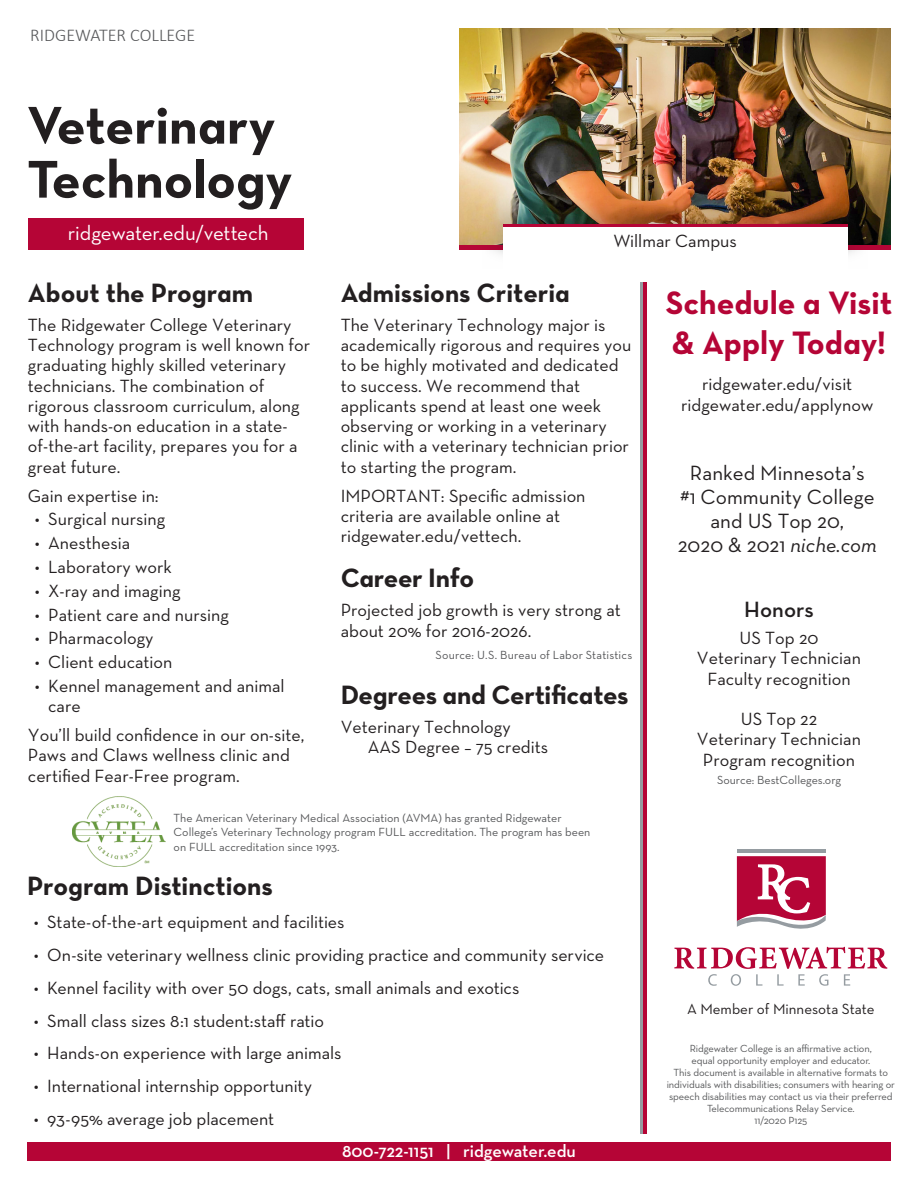
<style>
.page{position:relative;width:918px;height:1188px;background:#fff}
.page>*{position:absolute;margin:0;border:0;box-sizing:border-box;transform-origin:0 0}
.t1{font:54px "Neutra Text Bold Alt";color:#231f20}
.t2{font:33px/39.6px "Neutra Text Bold Alt";color:#b50536}
.t3{font:27px "Neutra Text Bold Alt";color:#231f20}
.t4{font:600 22.5px "Neutra Text";color:#231f20}
.t5{font:21px/24px "Neutra Text";color:#231f20;text-align:center}
.t6{font:21px "Neutra Text";letter-spacing:-.01em;color:#fff}
.Indented_credential{font:18px/20.2px "Neutra Text";color:#231f20}
.t7{font:600 18px "Neutra Text";color:#fff}
.t8{font:300 18px "Calibri";color:#57585a}
.t9{font:15px "Neutra Text";color:#231f20}
.t10{font:12px/14.2px "Neutra Text";color:#57585a}
.t11{font:10.5px/12px "Neutra Text";letter-spacing:-.01em;color:#57585a;text-align:center}
.s1{font-style:italic}
</style>
<div class="page">
<img style="left:459px;top:28px;width:432px;height:217px">
<div style="left:459px;top:245px;width:432px;height:5px;background:#b50536"></div>
<div style="left:480px;top:190px;width:391px;height:253px;background:#231f20;opacity:.21"></div>
<div style="left:503px;top:226px;width:345px;height:208px;background:#fff"></div>
<div style="left:815px;top:250px;width:65px;height:26px;background:#fff"></div>
<div style="left:459px;top:276px;width:421px;height:177px;background:#fff"></div>
<div style="left:470px;top:250px;width:65px;height:26px;background:#fff"></div>
<hr style="left:503px;top:224px;width:345px;height:3px;background:#b50536">
<div style="left:28px;top:219px;width:275px;height:31px;background:#b50536"></div>
<div style="left:27px;top:1143px;width:864px;height:18px;background:#b50536"></div>
<hr style="left:641px;top:283px;width:3px;height:851px;background:#959ca1">
<hr style="left:644px;top:283px;width:3px;height:851px;background:#b50536">
<img style="left:72px;top:796px;width:94px;height:70px">
<hr style="left:737px;top:850px;width:89px;height:3px;background:#959ca1">
<svg style="left:737px;top:856px;width:89px;height:73px"></svg>
<svg style="left:674px;top:947px;width:213px;height:39px"></svg>
<p class="t8" style="left:30px;top:23px;width:166px">RIDGEWATER COLLEGE</p>
<p class="t1" style="left:27px;top:92px;width:250px">Veterinary</p>
<p class="t1" style="left:27px;top:146px;width:267px">Technology</p>
<p class="t6" style="left:68px;top:221px;width:202px">ridgewater.edu/vettech</p>
<p class="t3" style="left:28px;top:276px;width:227px">About the Program</p>
<p class="Indented_credential" style="left:28px;top:314px;width:284px">The Ridgewater College Veterinary Technology program is well known for graduating highly skilled veterinary technicians. The combination of rigorous classroom curriculum, along with hands-on education in a state&shy;of-the-art facility, prepares you for a great future.</p>
<p class="Indented_credential" style="left:28px;top:485px;width:132px">Gain expertise in:</p>
<p class="Indented_credential" style="left:35px;top:509px;width:132px">• Surgical nursing</p>
<p class="Indented_credential" style="left:35px;top:533px;width:97px">• Anesthesia</p>
<p class="Indented_credential" style="left:35px;top:556px;width:139px">• Laboratory work</p>
<p class="Indented_credential" style="left:35px;top:580px;width:147px">• X-ray and imaging</p>
<p class="Indented_credential" style="left:35px;top:604px;width:196px">• Patient care and nursing</p>
<p class="Indented_credential" style="left:35px;top:628px;width:120px">• Pharmacology</p>
<p class="Indented_credential" style="left:35px;top:651px;width:139px">• Client education</p>
<p class="Indented_credential" style="left:48px;top:675px;width:238px;text-indent:-13px">• Kennel management and animal care</p>
<p class="Indented_credential" style="left:28px;top:725px;width:278px">You’ll build confidence in our on-site,<br>Paws and Claws wellness clinic and certified Fear-Free program.</p>
<p class="Indented_credential" style="left:614px;top:231px;width:125px">Willmar Campus</p>
<p class="t3" style="left:341px;top:276px;width:231px">Admissions Criteria</p>
<p class="Indented_credential" style="left:341px;top:314px;width:292px">The Veterinary Technology major is academically rigorous and requires you to be highly motivated and dedicated to success. We recommend that applicants spend at least one week observing or working in a veterinary clinic with a veterinary technician prior to starting the program.</p>
<p class="Indented_credential" style="left:341px;top:485px;width:246px">IMPORTANT: Specific admission criteria are available online at ridgewater.edu/vettech.</p>
<p class="t3" style="left:341px;top:561px;width:135px">Career Info</p>
<p class="Indented_credential" style="left:341px;top:600px;width:282px">Projected job growth is very strong at about 20% for 2016-2026.</p>
<p class="t10" style="left:436px;top:648px;width:198px">Source: U.S. Bureau of Labor Statistics</p>
<p class="t3" style="left:341px;top:678px;width:289px">Degrees and Certificates</p>
<p class="Indented_credential" style="left:341px;top:716px;width:172px">Veterinary Technology</p>
<p class="Indented_credential" style="left:368px;top:737px;width:182px">AAS Degree – 75 credits</p>
<p class="t2" style="left:666px;top:283px;width:228px">Schedule a Visit &amp; Apply Today!</p>
<p class="Indented_credential" style="left:702px;top:373px;width:152px">ridgewater.edu/visit</p>
<p class="Indented_credential" style="left:681px;top:394px;width:194px">ridgewater.edu/applynow</p>
<p class="t5" style="left:680px;top:460px;width:196px">Ranked Minnesota’s #1 Community College and US Top 20,</p>
<p class="t5" style="left:678px;top:532px;width:201px">2020 &amp; 2021 <span class="s1">niche.com</span></p>
<p class="t4" style="left:744px;top:596px;width:71px">Honors</p>
<p class="Indented_credential" style="left:740px;top:627px;width:81px">US Top 20</p>
<p class="Indented_credential" style="left:697px;top:648px;width:166px">Veterinary Technician</p>
<p class="Indented_credential" style="left:707px;top:668px;width:145px">Faculty recognition</p>
<p class="Indented_credential" style="left:741px;top:708px;width:78px">US Top 22</p>
<p class="Indented_credential" style="left:697px;top:729px;width:166px">Veterinary Technician</p>
<p class="Indented_credential" style="left:703px;top:749px;width:154px">Program recognition</p>
<p class="t10" style="left:717px;top:772px;width:125px">Source: BestColleges.org</p>
<p class="t10" style="left:174px;top:811px;width:390px">The American Veterinary Medical Association (AVMA) has granted Ridgewater</p>
<p class="t10" style="left:174px;top:825px;width:418px">College’s Veterinary Technology program FULL accreditation. The program has been on FULL accreditation since 1993.</p>
<p class="t3" style="left:27px;top:869px;width:247px">Program Distinctions</p>
<p class="Indented_credential" style="left:34px;top:911px;width:312px">• State-of-the-art equipment and facilities</p>
<p class="Indented_credential" style="left:34px;top:944px;width:572px">• On-site veterinary wellness clinic providing practice and community service</p>
<p class="Indented_credential" style="left:34px;top:977px;width:487px">• Kennel facility with over 50 dogs, cats, small animals and exotics</p>
<p class="Indented_credential" style="left:34px;top:1010px;width:292px">• Small class sizes 8:1 student:staff ratio</p>
<p class="Indented_credential" style="left:34px;top:1043px;width:309px">• Hands-on experience with large animals</p>
<p class="Indented_credential" style="left:34px;top:1076px;width:280px">• International internship opportunity</p>
<p class="Indented_credential" style="left:34px;top:1109px;width:242px">• 93-95% average job placement</p>
<p class="t7" style="left:342px;top:1139px;width:235px">800-722-1151 | ridgewater.edu</p>
<p class="t9" style="left:687px;top:999px;width:189px">A Member of Minnesota State</p>
<p class="t11" style="left:690px;top:1042px;width:184px">Ridgewater College is an affirmative action,</p>
<p class="t11" style="left:691px;top:1054px;width:181px">equal opportunity employer and educator.</p>
<p class="t11" style="left:667px;top:1066px;width:230px">This document is available in alternative formats to individuals with disabilities; consumers with hearing or speech disabilities may contact us via their preferred</p>
<p class="t11" style="left:707px;top:1102px;width:149px">Telecommunications Relay Service.</p>
<p class="t11" style="left:754px;top:1114px;width:54px">11/2020 P125</p>
</div>
